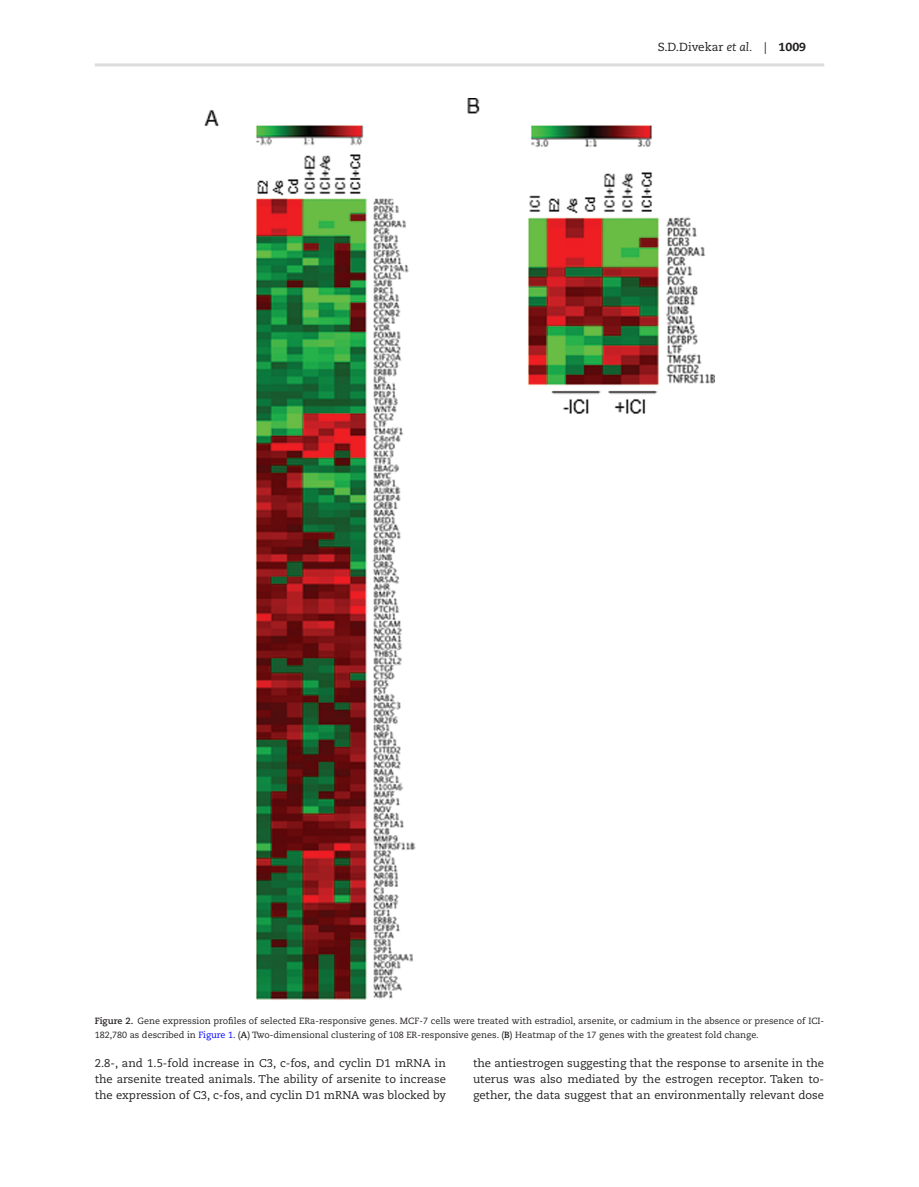
<style>
.page{position:relative;width:919px;height:1187px;background:#fff}
.page>*{position:absolute;margin:0;border:0;box-sizing:border-box;transform-origin:0 0}
.t1{font:11.7px "Caecilia LT Std";letter-spacing:-.005em;color:#231f20}
.t2{font:11.25px/15.8px "Caecilia LT Std";color:#231f20;text-align:justify}
.t3{font:9px/13.5px "Caecilia LT Std";color:#231f20}
.s1{font-style:italic}
.s2{font-weight:800}
.s3{font-weight:700}
.s4{color:#00f}
</style>
<div class="page">
<hr style="left:95px;top:63px;width:729px;height:3px;background:#dcdddf">
<img style="left:204px;top:98px;width:511px;height:902px">
<p class="t1" style="left:657px;top:41px;width:150px">S.D.Divekar <span class="s1">et al.</span> | <span class="s2">1009</span></p>
<p class="t3" style="left:95px;top:1014px;width:731px"><span class="s3">Figure 2.</span> Gene expression profiles of selected ERa-responsive genes. MCF-7 cells were treated with estradiol, arsenite, or cadmium in the absence or presence of ICI-<br>182,780 as described in <span class="s4">Figure 1</span>. (<span class="s3">A</span>) Two-dimensional clustering of 108 ER-responsive genes. (<span class="s3">B</span>) Heatmap of the 17 genes with the greatest fold change.</p>
<p class="t2" style="left:95px;top:1055px;width:353px">2.8-, and 1.5-fold increase in C3, c-fos, and cyclin D1 mRNA in the arsenite treated animals. The ability of arsenite to increase the expression of C3, c-fos, and cyclin D1 mRNA was blocked by</p>
<p class="t2" style="left:473px;top:1055px;width:353px">the antiestrogen suggesting that the response to arsenite in the uterus was also mediated by the estrogen receptor. Taken to&shy;gether, the data suggest that an environmentally relevant dose</p>
</div>
